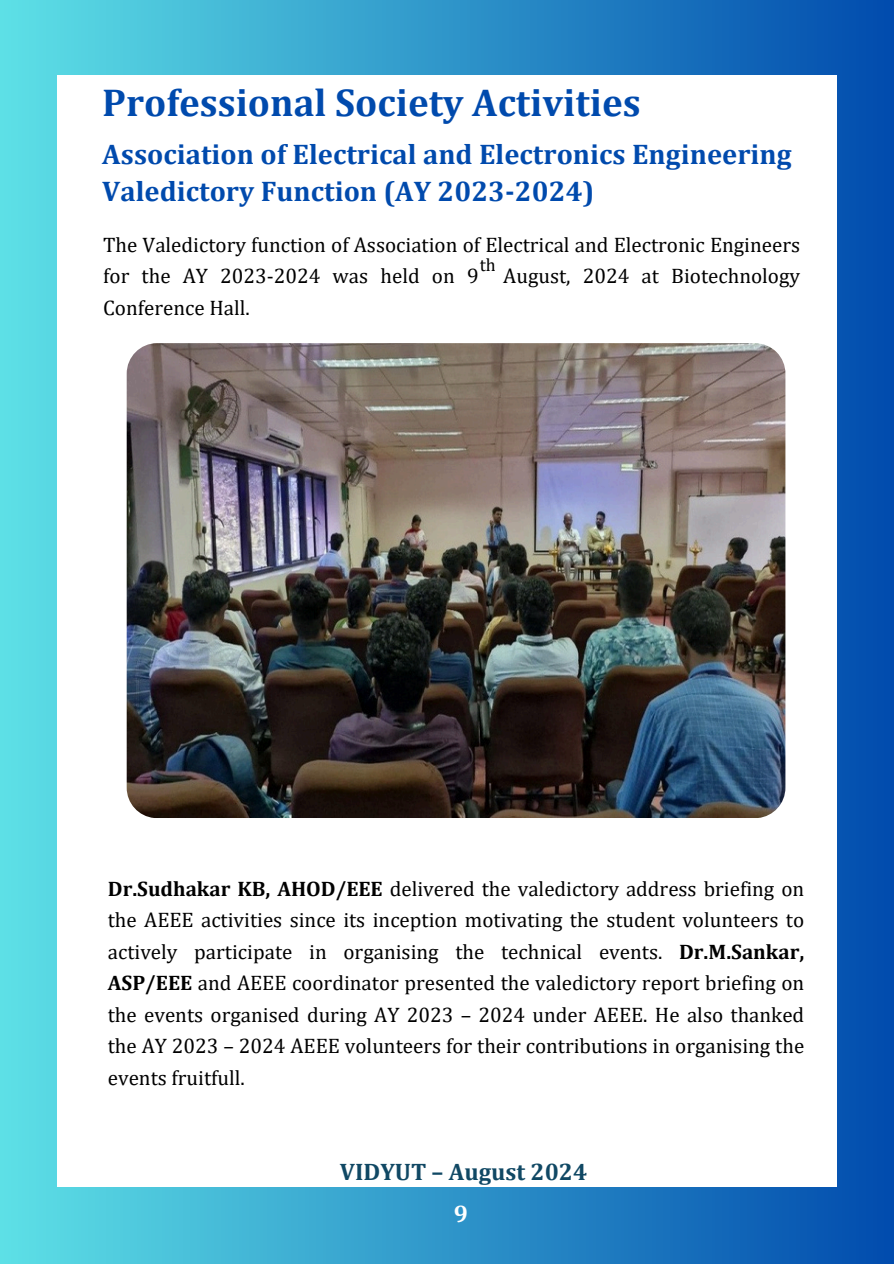
<style>
.page{position:relative;width:894px;height:1264px;background:#fff}
.page>*{position:absolute;margin:0;border:0;box-sizing:border-box;transform-origin:0 0}
.t1{font:700 39px "Cambria";color:#004aad}
.t2{font:700 28.5px/37.2px "Cambria";color:#004aad}
.t3{font:700 24px/41.7px "Cambria";color:#104864;text-align:center}
.t4{font:21px/31.5px "Cambria";color:#000;text-align:justify}
.t5{font:18px "Cambria";color:#000}
.s1{font-weight:700}
.s2{color:#fff}
</style>
<div class="page">
<div style="left:0;top:0;width:893px;height:1263px;background:linear-gradient(to right,#5ee0e6,#054eaf)"></div>
<div style="left:57px;top:75px;width:779px;height:1111px;background:#fff"></div>
<img style="left:127px;top:343px;width:658px;height:475px">
<h4 class="t1" style="left:102px;top:79px;width:539px">Professional Society Activities</h4>
<p class="t2" style="left:102px;top:135px;width:690px">Association of Electrical and Electronics Engineering<br>Valedictory Function (AY 2023-2024)</p>
<h2 class="t4" style="left:103px;top:228px;width:698px">The Valedictory function of Association of Electrical and Electronic Engineers for the AY 2023-2024 was held on 9 August, 2024 at Biotechnology Conference Hall.</h2>
<h3 class="t5" style="left:479px;top:254px;width:18px">th</h3>
<h4 class="t4" style="left:108px;top:872px;width:697px"><span class="s1">Dr.Sudhakar KB, AHOD/EEE</span> delivered the valedictory address briefing on the AEEE activities since its inception motivating the student volunteers to actively participate in organising the technical events. <span class="s1">Dr.M.Sankar, ASP/EEE</span> and AEEE coordinator presented the valedictory report briefing on the events organised during AY 2023 – 2024 under AEEE. He also thanked the AY 2023 – 2024 AEEE volunteers for their contributions in organising the events fruitfull.</h4>
<p class="t3" style="left:340px;top:1150px;width:249px">VIDYUT – August 2024<br><span class="s2">9</span></p>
</div>
